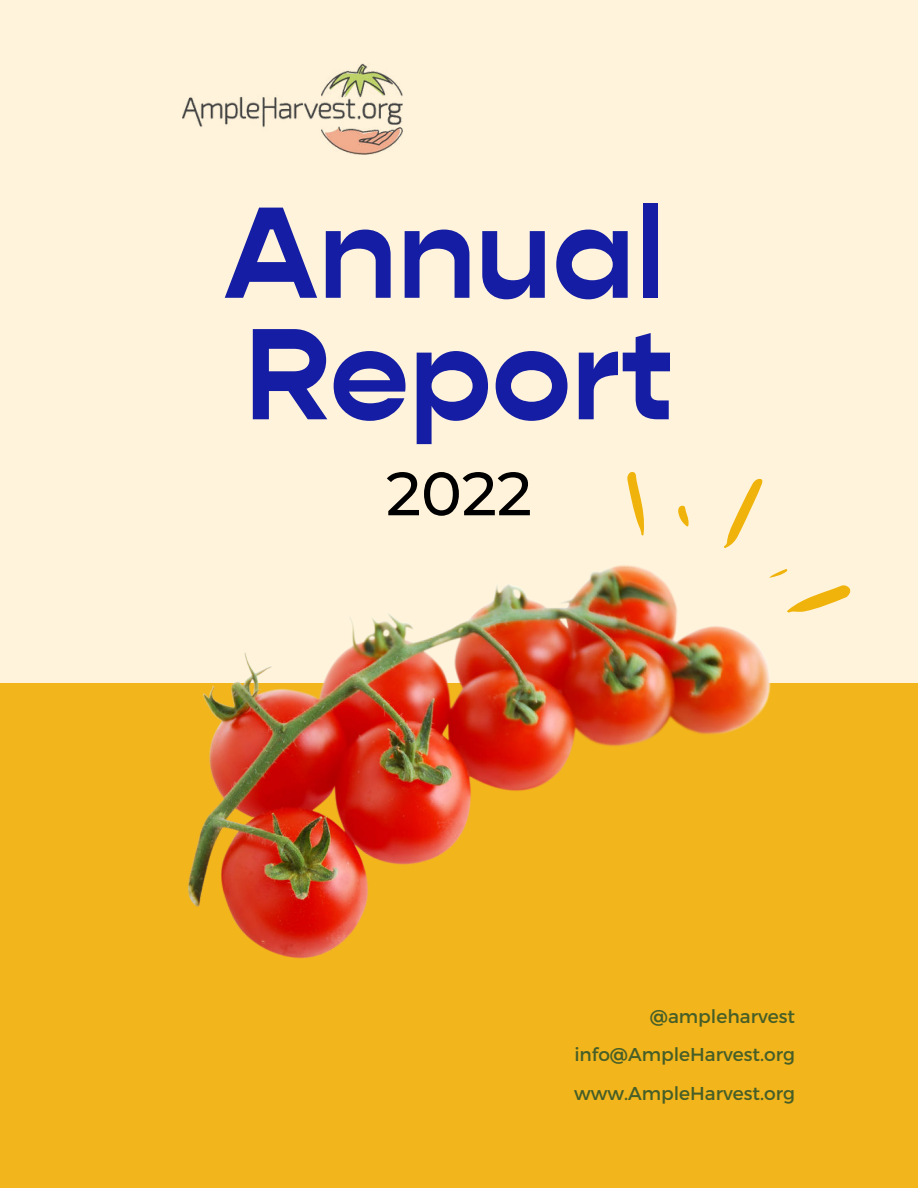
<style>
.page{position:relative;width:918px;height:1188px;background:#fff4db}
.page>*{position:absolute;margin:0;border:0;box-sizing:border-box;transform-origin:0 0}
.t1{font:700 130.8px/121.5px "Gopher";color:#141da4}
.t2{font:500 61.05px "Montserrat";color:#000}
.t3{font:18.6px/38.1px "Montserrat";color:#465e28;text-align:justify}
</style>
<div class="page">
<div style="left:0;top:683px;width:918px;height:505px;background:#f2b51b"></div>
<img style="left:188px;top:565px;width:583px;height:393px">
<img style="left:182px;top:63px;width:221px;height:91px">
<svg style="left:787px;top:585px;width:64px;height:28px"></svg>
<svg style="left:724px;top:478px;width:39px;height:70px"></svg>
<svg style="left:627px;top:472px;width:17px;height:64px"></svg>
<svg style="left:678px;top:506px;width:11px;height:21px"></svg>
<svg style="left:769px;top:569px;width:19px;height:9px"></svg>
<h1 class="t1" style="left:224px;top:194px;width:452px">Annual<br>Report</h1>
<h2 class="t2" style="left:386px;top:451px;width:147px">2022</h2>
<p class="t3" style="left:574px;top:998px;width:222px;text-indent:76px">@ampleharvest info@AmpleHarvest.org www.AmpleHarvest.org</p>
</div>
